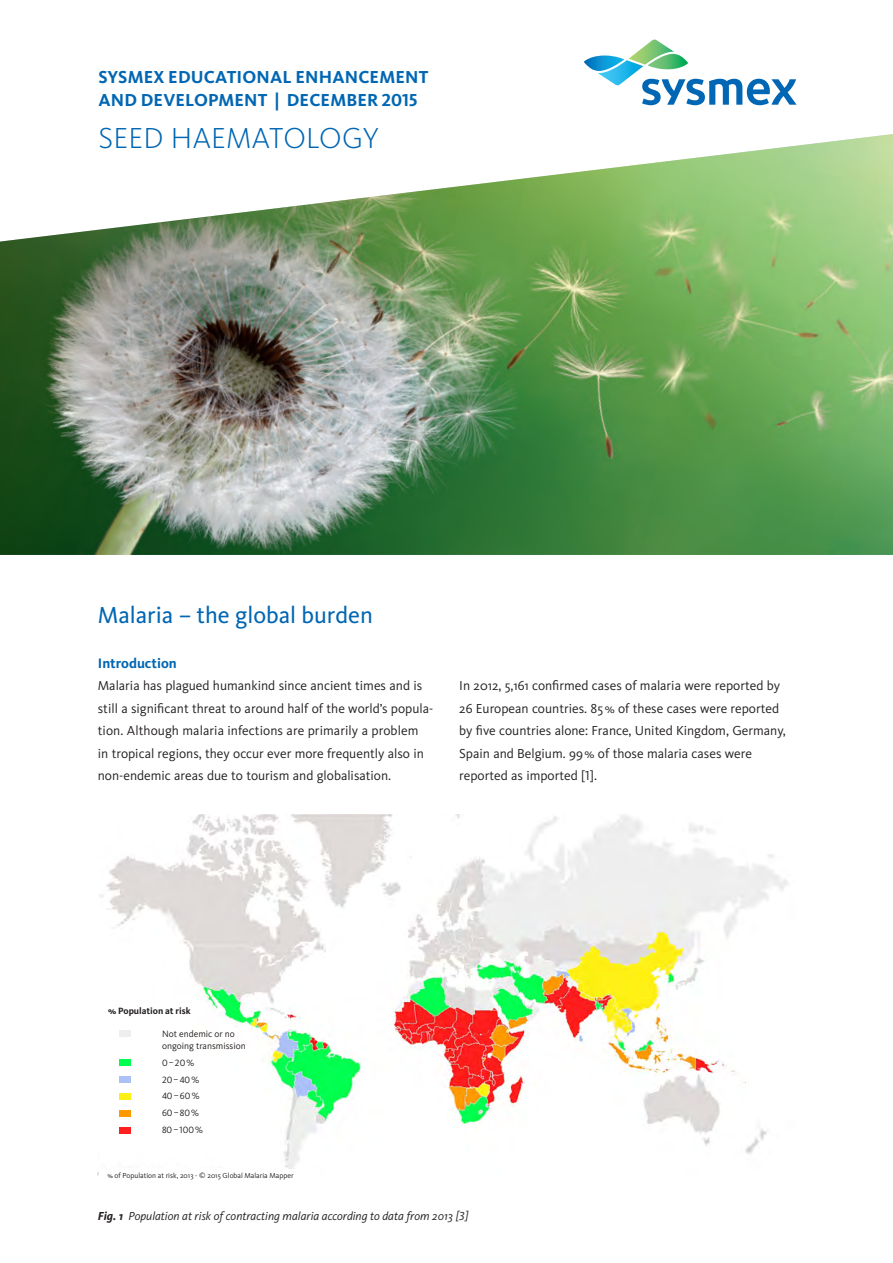
<style>
.page{position:relative;width:893px;height:1263px;background:#fff}
.page>*{position:absolute;margin:0;border:0;box-sizing:border-box;transform-origin:0 0}
.Headline_Kopf_20_28{font:300 30px "Kievit Pro";letter-spacing:.01em;color:#0166b3}
.Headline_16_19_book{font:24px "Kievit Pro";color:#0166b3}
.Department_12_15_bol{font:700 18px/22.5px "Kievit Pro";letter-spacing:.01em;color:#0166b3}
.Headline_9_5_15_bold{font:700 14.25px "Kievit Pro";color:#0166b3}
.Copy_9__15_regular{font:13.5px/22.5px "Kievit Pro";color:#231f20}
.BU_8_10_italic{font:italic 12px "Kievit Pro";color:#231f20}
.t1{font:9.45px/16.6px "Kievit Pro";color:#231f20}
.t2{font:700 9.45px "Kievit Pro";color:#231f20}
.t3{font:7.5px "Kievit Pro";color:#231f20}
.s1{font-weight:700}
</style>
<div class="page">
<img style="left:0;top:134px;width:893px;height:421px">
<svg style="left:584px;top:40px;width:213px;height:65px"></svg>
<img style="left:98px;top:814px;width:690px;height:361px">
<div style="left:119px;top:1030px;width:11px;height:7px;background:#eee"></div>
<div style="left:119px;top:1059px;width:11px;height:7px;background:#01ff51"></div>
<div style="left:119px;top:1076px;width:11px;height:7px;background:#acc1f6"></div>
<div style="left:119px;top:1093px;width:11px;height:7px;background:#fdf016"></div>
<div style="left:119px;top:1110px;width:11px;height:7px;background:#fe9900"></div>
<div style="left:119px;top:1127px;width:11px;height:7px;background:#ff1f1f"></div>
<div style="left:99px;top:1169px;width:220px;height:12px;background:#fff"></div>
<p class="Department_12_15_bol" style="left:98px;top:66px;width:331px">SYSMEX EDUCATIONAL ENHANCEMENT<br>AND DEVELOPMENT | DECEMBER 2015</p>
<p class="Headline_Kopf_20_28" style="left:98px;top:120px;width:282px">SEED HAEMATOLOGY</p>
<p class="Headline_16_19_book" style="left:98px;top:600px;width:277px">Malaria – the global burden</p>
<p class="Headline_9_5_15_bold" style="left:98px;top:654px;width:81px">Introduction</p>
<p class="Copy_9__15_regular" style="left:98px;top:674px;width:337px">Malaria has plagued humankind since ancient times and is still a significant threat to around half of the world’s popula&shy;tion. Although malaria infections are primarily a problem<br>in tropical regions, they occur ever more frequently also in non-endemic areas due to tourism and globalisation.</p>
<p class="Copy_9__15_regular" style="left:459px;top:674px;width:328px">In 2012, 5,161 confirmed cases of malaria were reported by 26 European countries. 85% of these cases were reported by five countries alone: France, United Kingdom, Germany, Spain and Belgium. 99% of those malaria cases were reported as imported [1].</p>
<p class="t2" style="left:108px;top:1005px;width:84px">% Population at risk</p>
<p class="t1" style="left:162px;top:1027px;width:85px;line-height:12.3px">Not endemic or no ongoing transmission</p>
<p class="t1" style="left:162px;top:1054px;width:34px">0–20%</p>
<p class="t1" style="left:162px;top:1071px;width:43px">20–40%<br>40–60%<br>60–80%<br>80–100%</p>
<p class="t3" style="left:107px;top:1171px;width:188px">% of Population at risk, 2013 - © 2015 Global Malaria Mapper</p>
<p class="BU_8_10_italic" style="left:98px;top:1209px;width:372px"><span class="s1">Fig. 1</span> Population at risk of contracting malaria according to data from 2013 [3]</p>
</div>
